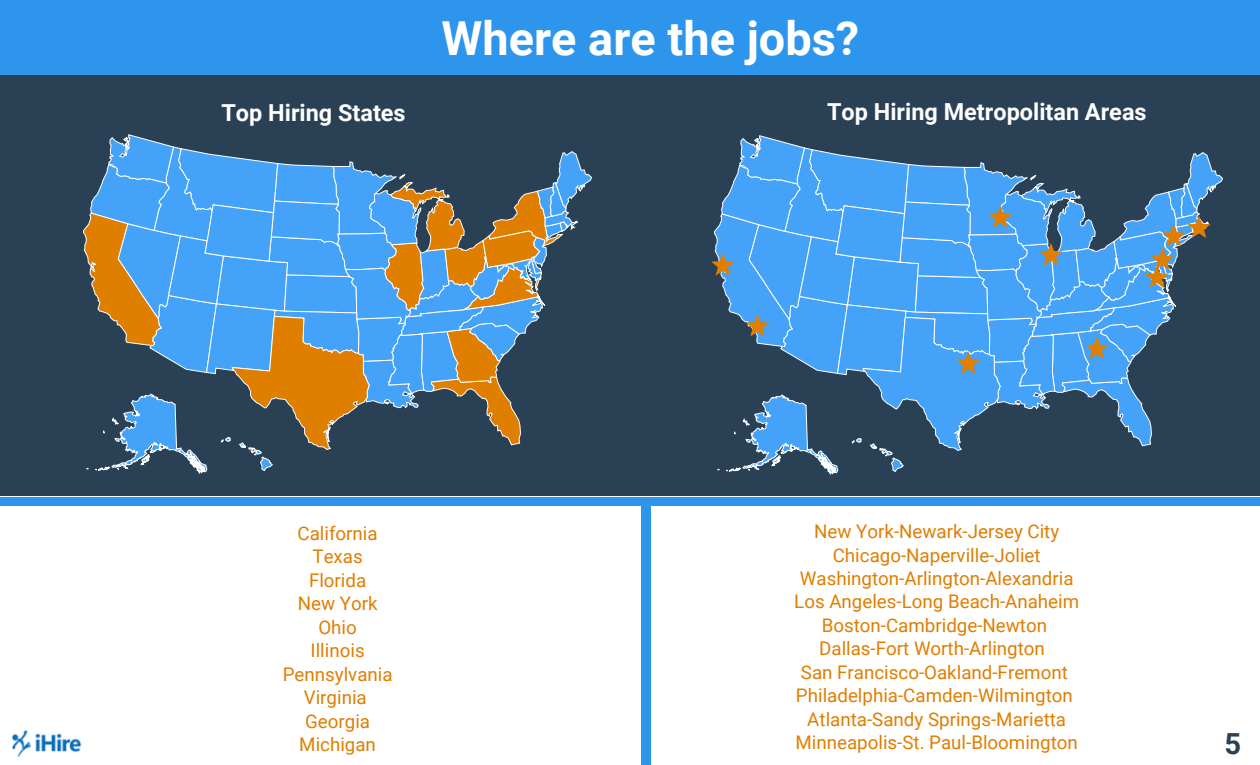
<style>
.page{position:relative;width:1260px;height:765px;background:#fff}
.page>*{position:absolute;margin:0;border:0;box-sizing:border-box;transform-origin:0 0}
.t1{font:700 46.88px "Roboto";color:#fff}
.t2{font:700 29px "Roboto";color:#2a4155}
.t3{font:700 23.5px "Roboto";color:#fff}
.t4{font:18.75px/23.5px "Roboto";color:#e07e00;text-align:center}
</style>
<div class="page">
<div style="left:0;top:52px;width:1260px;height:713px;background:#2a4155"></div>
<svg style="left:711px;top:135px;width:512px;height:340px"></svg>
<div style="left:0;top:497px;width:1260px;height:268px;background:#fff"></div>
<div style="left:0;top:0;width:1260px;height:75px;background:#2d95ec"></div>
<div style="left:641px;top:498px;width:10px;height:267px;background:#2d95ec"></div>
<div style="left:0;top:497px;width:1260px;height:8px;background:#2d95ec"></div>
<img style="left:12px;top:730px;width:70px;height:27px">
<svg style="left:83px;top:134px;width:509px;height:340px"></svg>
<h1 class="t1" style="left:442px;top:6px;width:419px">Where are the jobs?</h1>
<p class="t3" style="left:221px;top:96px;width:186px">Top Hiring States</p>
<p class="t3" style="left:827px;top:95px;width:321px">Top Hiring Metropolitan Areas</p>
<p class="t4" style="left:283px;top:521px;width:111px">California<br>Texas<br>Florida<br>New York<br>Ohio<br>Illinois<br>Pennsylvania<br>Virginia<br>Georgia<br>Michigan</p>
<p class="t4" style="left:794px;top:519px;width:286px">New York-Newark-Jersey City<br>Chicago-Naperville-Joliet<br>Washington-Arlington-Alexandria<br>Los Angeles-Long Beach-Anaheim<br>Boston-Cambridge-Newton<br>Dallas-Fort Worth-Arlington<br>San Francisco-Oakland-Fremont<br>Philadelphia-Camden-Wilmington<br>Atlanta-Sandy Springs-Marietta<br>Minneapolis-St. Paul-Bloomington</p>
<h2 class="t2" style="left:1224px;top:723px;width:18px">5</h2>
</div>
